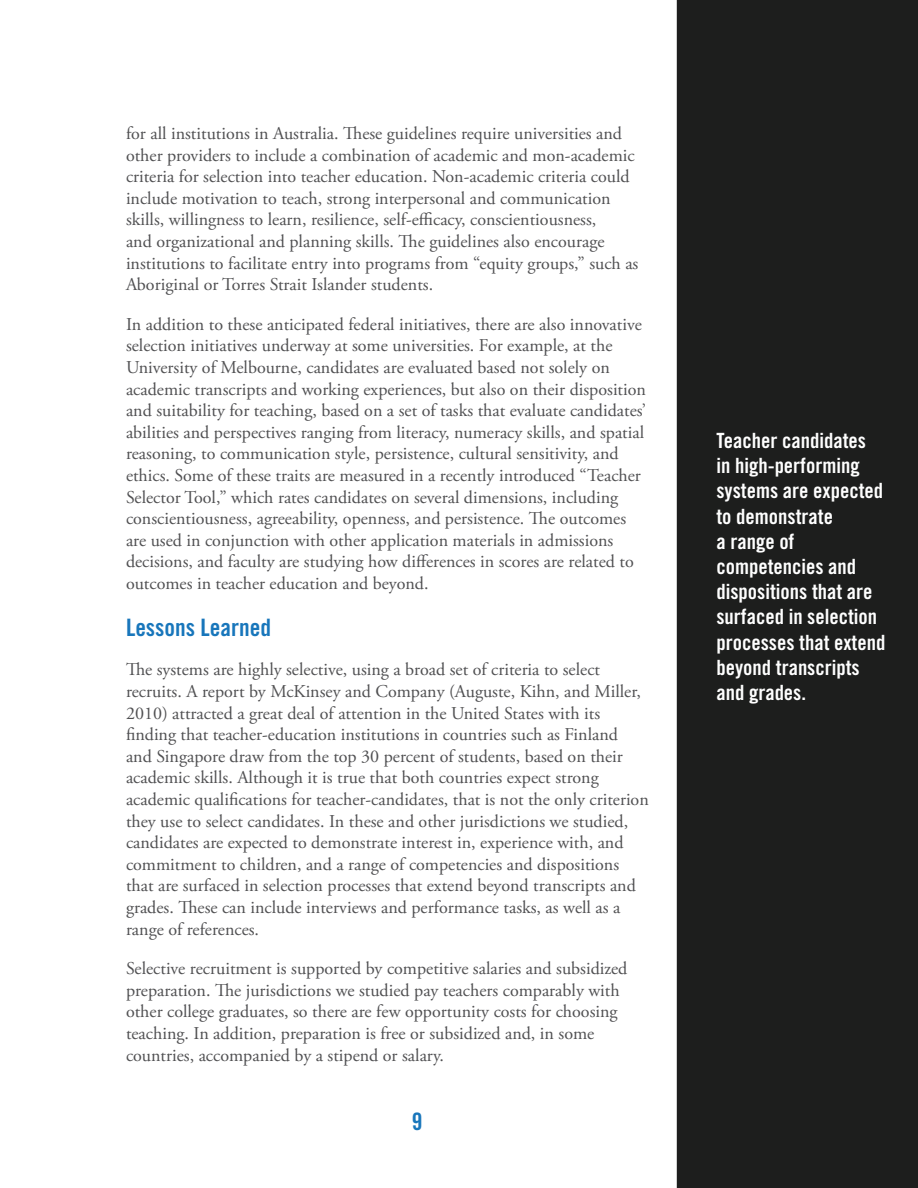
<style>
.page{position:relative;width:918px;height:1188px;background:#fff}
.page>*{position:absolute;margin:0;border:0;box-sizing:border-box;transform-origin:0 0}
.Heading_1{font:24px "Trade Gothic Bold Cond Twenty";color:#1876bb}
.Heading_2{font:21px/25.2px "Trade Gothic Bold Cond Twenty";color:#fff}
.t1{font:18px/21.6px "Adobe Garamond Pro";color:#505052}
</style>
<div class="page">
<div style="left:678px;top:1px;width:239px;height:1186px;background:#1d1e1d"></div>
<div style="left:677px;top:0;width:241px;height:1188px;border:2px solid #1d1e1d"></div>
<p class="t1" style="left:126px;top:123px;width:514px">for all institutions in Australia. These guidelines require universities and other providers to include a combination of academic and mon-academic criteria for selection into teacher education. Non-academic criteria could include motivation to teach, strong interpersonal and communication skills, willingness to learn, resilience, self-efficacy, conscientiousness,<br>and organizational and planning skills. The guidelines also encourage institutions to facilitate entry into programs from “equity groups,” such as Aboriginal or Torres Strait Islander students.</p>
<p class="t1" style="left:126px;top:314px;width:522px">In addition to these anticipated federal initiatives, there are also innovative selection initiatives underway at some universities. For example, at the University of Melbourne, candidates are evaluated based not solely on academic transcripts and working experiences, but also on their disposition and suitability for teaching, based on a set of tasks that evaluate candidates’ abilities and perspectives ranging from literacy, numeracy skills, and spatial reasoning, to communication style, persistence, cultural sensitivity, and ethics. Some of these traits are measured in a recently introduced “Teacher Selector Tool,” which rates candidates on several dimensions, including conscientiousness, agreeability, openness, and persistence. The outcomes are used in conjunction with other application materials in admissions decisions, and faculty are studying how differences in scores are related to outcomes in teacher education and beyond.</p>
<p class="Heading_1" style="left:126px;top:613px;width:147px">Lessons Learned</p>
<p class="t1" style="left:126px;top:660px;width:524px">The systems are highly selective, using a broad set of criteria to select recruits. A report by McKinsey and Company (Auguste, Kihn, and Miller, 2010) attracted a great deal of attention in the United States with its finding that teacher-education institutions in countries such as Finland<br>and Singapore draw from the top 30 percent of students, based on their academic skills. Although it is true that both countries expect strong academic qualifications for teacher-candidates, that is not the only criterion they use to select candidates. In these and other jurisdictions we studied, candidates are expected to demonstrate interest in, experience with, and commitment to children, and a range of competencies and dispositions that are surfaced in selection processes that extend beyond transcripts and grades. These can include interviews and performance tasks, as well as a range of references.</p>
<p class="t1" style="left:126px;top:958px;width:503px">Selective recruitment is supported by competitive salaries and subsidized preparation. The jurisdictions we studied pay teachers comparably with other college graduates, so there are few opportunity costs for choosing teaching. In addition, preparation is free or subsidized and, in some countries, accompanied by a stipend or salary.</p>
<h1 class="Heading_1" style="left:412px;top:1107px;width:12px">9</h1>
<p class="Heading_2" style="left:716px;top:428px;width:171px">Teacher candidates<br>in high-performing systems are expected to demonstrate<br>a range of competencies and dispositions that are surfaced in selection processes that extend beyond transcripts and grades.</p>
</div>
